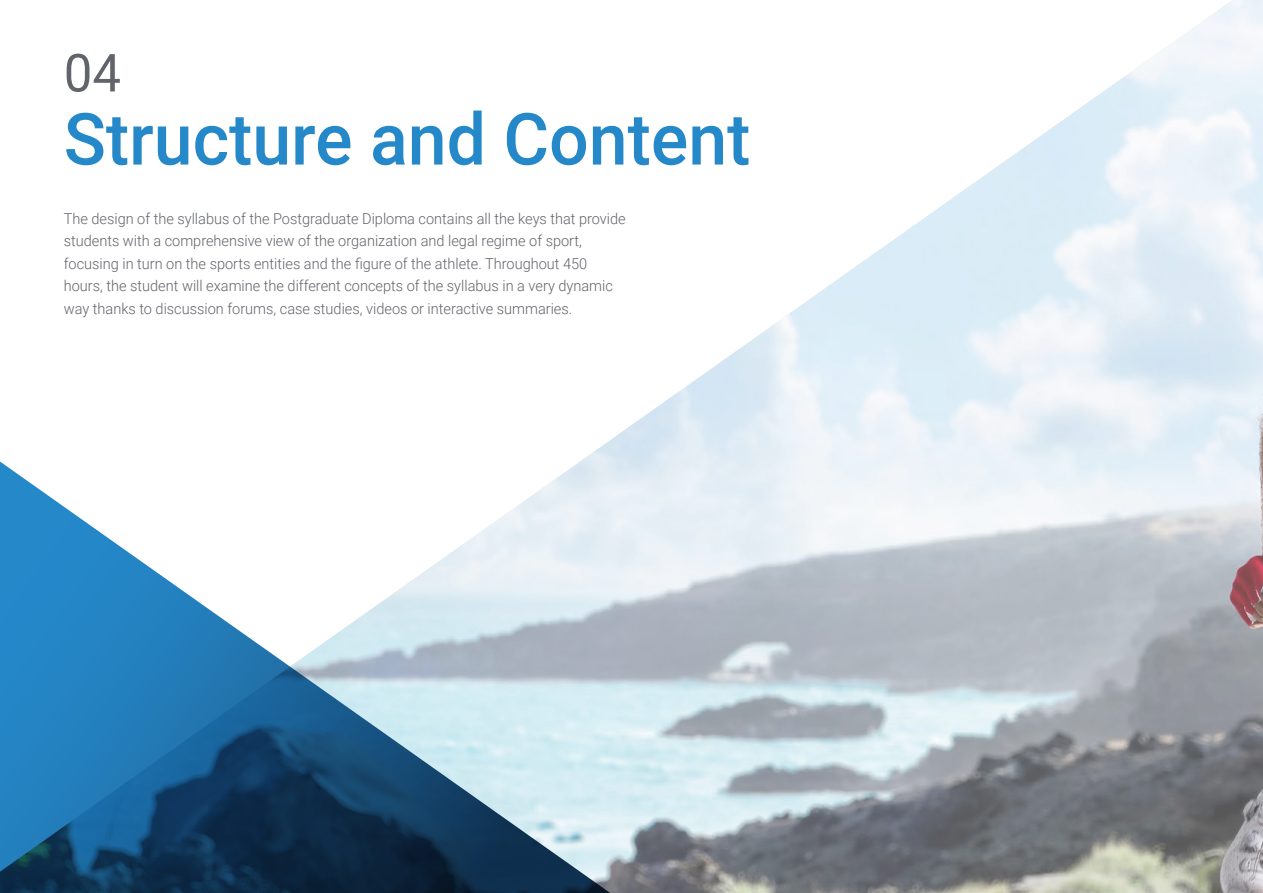
<style>
.page{position:relative;width:1263px;height:893px;background:#fff}
.page>*{position:absolute;margin:0;border:0;box-sizing:border-box;transform-origin:0 0}
.t1{font:500 72px "Roboto";color:#2488c9}
.t2{font:52.5px "Roboto";color:#61646a}
.t3{font:300 15px/22.5px "Roboto";color:#61646a}
</style>
<div class="page">
<img style="left:602px;top:0;width:661px;height:893px">
<svg style="left:0;top:446px;width:640px;height:447px"></svg>
<h2 class="t2" style="left:64px;top:36px;width:59px">04</h2>
<h1 class="t1" style="left:64px;top:89px;width:688px">Structure and Content</h1>
<p class="t3" style="left:64px;top:207px;width:563px">The design of the syllabus of the Postgraduate Diploma contains all the keys that provide students with a comprehensive view of the organization and legal regime of sport, focusing in turn on the sports entities and the figure of the athlete. Throughout 450 hours, the student will examine the different concepts of the syllabus in a very dynamic way thanks to discussion forums, case studies, videos or interactive summaries.</p>
</div>
